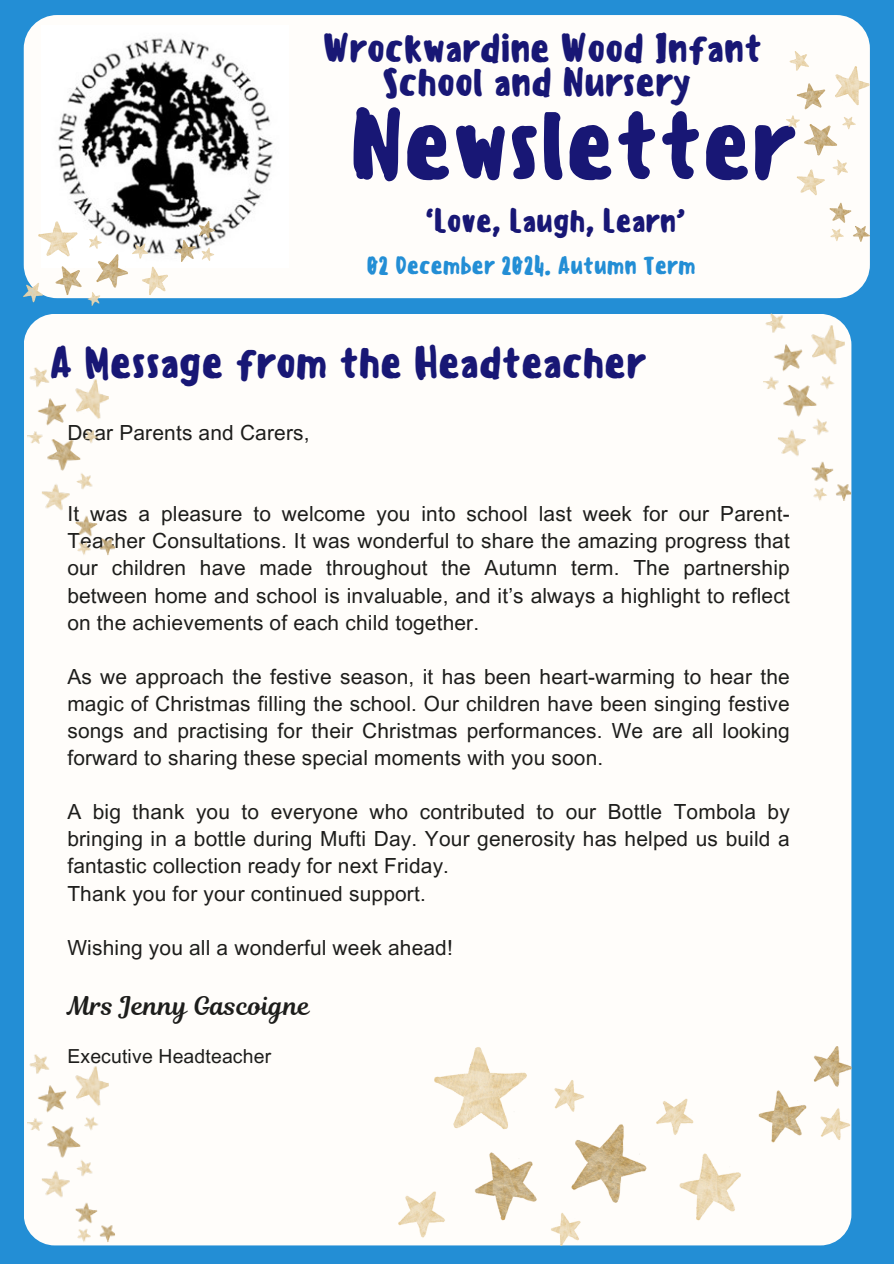
<style>
.page{position:relative;width:894px;height:1264px;background:#fff}
.page>*{position:absolute;margin:0;border:0;box-sizing:border-box;transform-origin:0 0}
.t1{font:500 95.7px "Sensei";letter-spacing:-.025em;color:#181775}
.t2{font:500 42.75px "Sensei";letter-spacing:-.025em;color:#181775}
.t3{font:500 38.7px/33.8px "Sensei";letter-spacing:-.025em;color:#181775;text-align:center}
.t4{font:500 31.2px "Sensei";letter-spacing:-.025em;color:#181775}
.t5{font:25.35px "Magnolia Script";letter-spacing:.01em;color:#1d1d1b}
.t6{font:500 23.7px "Sensei";letter-spacing:-.025em;color:#238ed5}
.t7{font:20.85px/27.2px "Arial MT Pro";letter-spacing:.01em;color:#1d1d1b;text-align:justify}
.t8{font:19.35px "Arial MT Pro";letter-spacing:.01em;color:#1d1d1b}
</style>
<div class="page">
<div style="left:0;top:0;width:893px;height:1263px;background:#238ed5"></div>
<div style="left:24px;top:15px;width:845px;height:283px;background:#fffdfa;border-radius:33px"></div>
<div style="left:24px;top:314px;width:827px;height:931px;background:#fffdfa;border-radius:31px"></div>
<img style="left:56px;top:38px;width:217px;height:205px">
<img style="left:24px;top:222px;width:190px;height:83px">
<img style="left:786px;top:51px;width:83px;height:190px">
<img style="left:398px;top:1046px;width:453px;height:199px">
<img style="left:24px;top:1054px;width:91px;height:191px">
<img style="left:763px;top:313px;width:88px;height:188px">
<img style="left:27px;top:367px;width:88px;height:188px">
<p class="t3" style="left:322px;top:32px;width:441px">Wrockwardine Wood Infant<br>School and Nursery</p>
<h2 class="t1" style="left:348px;top:88px;width:449px">Newsletter</h2>
<p class="t4" style="left:425px;top:202px;width:262px">‘Love, Laugh, Learn’</p>
<p class="t6" style="left:366px;top:251px;width:331px">02 December 2024. Autumn Term</p>
<p class="t2" style="left:49px;top:337px;width:598px">A Message from the Headteacher</p>
<p class="t7" style="left:67px;top:421px;width:244px">Dear Parents and Carers,</p>
<h2 class="t7" style="left:67px;top:503px;width:723px">It was a pleasure to welcome you into school last week for our Parent-Teacher Consultations. It was wonderful to share the amazing progress that our children have made throughout the Autumn term. The partnership between home and school is invaluable, and it’s always a highlight to reflect on the achievements of each child together.</h2>
<p class="t7" style="left:67px;top:665px;width:723px">As we approach the festive season, it has been heart-warming to hear the magic of Christmas filling the school. Our children have been singing festive songs and practising for their Christmas performances. We are all looking forward to sharing these special moments with you soon.</p>
<h1 class="t7" style="left:67px;top:801px;width:723px">A big thank you to everyone who contributed to our Bottle Tombola by bringing in a bottle during Mufti Day. Your generosity has helped us build a fantastic collection ready for next Friday.</h1>
<h3 class="t7" style="left:67px;top:882px;width:360px">Thank you for your continued support.</h3>
<h4 class="t7" style="left:67px;top:936px;width:387px">Wishing you all a wonderful week ahead!</h4>
<p class="t5" style="left:67px;top:987px;width:244px">Mrs Jenny Gascoigne</p>
<p class="t8" style="left:67px;top:1049px;width:205px">Executive Headteacher</p>
</div>
